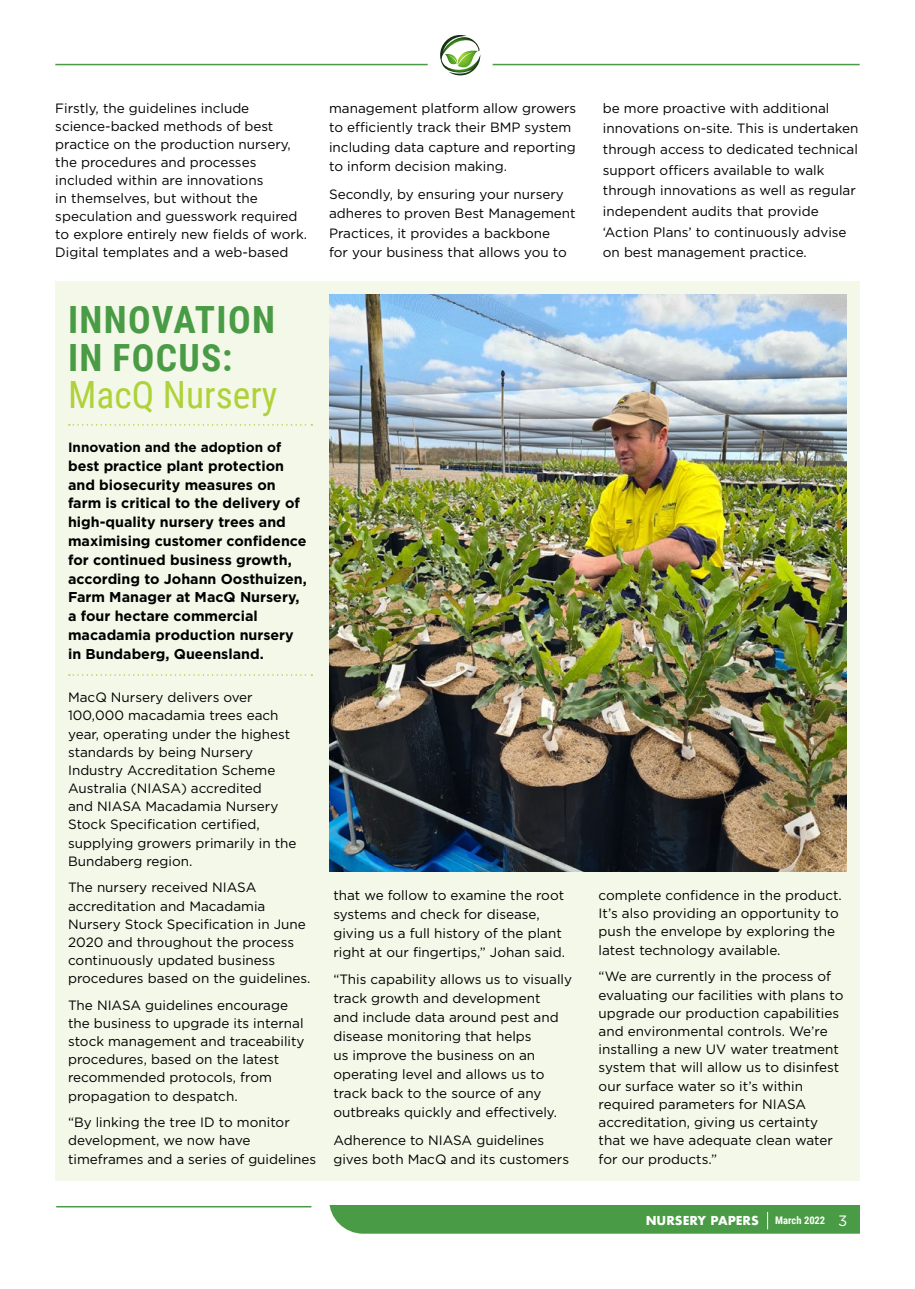
<style>
.page{position:relative;width:915px;height:1289px;background:#fff}
.page>*{position:absolute;margin:0;border:0;box-sizing:border-box;transform-origin:0 0}
.t1{font:700 37.5px/37.5px "Roboto Condensed";letter-spacing:.035em;color:#4a9b45}
.t2{font:37.5px "Roboto Condensed";color:#afd23b}
.t3{font:700 14.25px/18.8px "Gotham";color:#000}
.t4{font:13.5px/18.1px "Gotham";color:#000}
.t5{font:700 13.5px "Gotham";color:#000}
.t6{font:700 12px "Futura";color:#fff}
.t7{font:700 10.5px "Roboto Condensed";color:#fff}
.s1{font-family:"Gotham";font-weight:400;font-size:15px}
</style>
<div class="page">
<hr style="left:492px;top:64px;width:367px;height:1px;background:#4a9b45">
<hr style="left:55px;top:64px;width:372px;height:1px;background:#4a9b45">
<svg style="left:440px;top:35px;width:40px;height:40px"></svg>
<div style="left:55px;top:281px;width:804px;height:899px;background:#f4f8e9"></div>
<hr style="left:56px;top:1205px;width:255px;height:2px;background:#4a9b45">
<div style="left:329px;top:1205px;width:530px;height:28px;background:#4a9b45"></div>
<svg style="left:69px;top:424px;width:243px;height:1px"></svg>
<svg style="left:69px;top:674px;width:243px;height:1px"></svg>
<img style="left:329px;top:294px;width:517px;height:578px">
<p class="t4" style="left:55px;top:99px;width:253px">Firstly, the guidelines include science-backed methods of best practice on the production nursery, the procedures and processes included within are innovations<br>in themselves, but without the speculation and guesswork required to explore entirely new fields of work.<br>Digital templates and a web-based</p>
<p class="t4" style="left:329px;top:98px;width:248px;line-height:19.4px">management platform allow growers to efficiently track their BMP system including data capture and reporting to inform decision making.</p>
<p class="t4" style="left:329px;top:184px;width:248px;line-height:19.4px">Secondly, by ensuring your nursery adheres to proven Best Management Practices, it provides a backbone<br>for your business that allows you to</p>
<h1 class="t1" style="left:68px;top:300px;width:208px">INNOVATION<br>IN FOCUS:</h1>
<h1 class="t2" style="left:68px;top:369px;width:211px">MacQ Nursery</h1>
<p class="t5" style="left:68px;top:438px;width:215px">Innovation and the adoption of</p>
<p class="t3" style="left:68px;top:456px;width:240px">best practice plant protection and biosecurity measures on farm is critical to the delivery of high-quality nursery trees and maximising customer confidence for continued business growth, according to Johann Oosthuizen,<br>Farm Manager at MacQ Nursery, a four hectare commercial macadamia production nursery in Bundaberg, Queensland.</p>
<p class="t4" style="left:68px;top:688px;width:230px">MacQ Nursery delivers over<br>100,000 macadamia trees each year, operating under the highest standards by being Nursery<br>Industry Accreditation Scheme<br>Australia (NIASA) accredited<br>and NIASA Macadamia Nursery<br>Stock Specification certified, supplying growers primarily in the<br>Bundaberg region.</p>
<p class="t4" style="left:68px;top:878px;width:244px">The nursery received NIASA accreditation and Macadamia<br>Nursery Stock Specification in June<br>2020 and throughout the process continuously updated business procedures based on the guidelines.</p>
<p class="t4" style="left:68px;top:995px;width:238px">The NIASA guidelines encourage the business to upgrade its internal stock management and traceability procedures, based on the latest recommended protocols, from propagation to despatch.</p>
<p class="t4" style="left:68px;top:1113px;width:250px">“By linking the tree ID to monitor development, we now have timeframes and a series of guidelines</p>
<p class="t4" style="left:333px;top:885px;width:233px;line-height:18.9px">that we follow to examine the root systems and check for disease, giving us a full history of the plant right at our fingertips,” Johan said.</p>
<p class="t4" style="left:333px;top:969px;width:240px;line-height:18.9px">“This capability allows us to visually track growth and development<br>and include data around pest and disease monitoring that helps<br>us improve the business on an operating level and allows us to track back to the source of any outbreaks quickly and effectively.</p>
<p class="t4" style="left:333px;top:1129px;width:237px;line-height:18.9px">Adherence to NIASA guidelines gives both MacQ and its customers</p>
<p class="t4" style="left:602px;top:97px;width:257px;line-height:20.5px">be more proactive with additional innovations on-site. This is undertaken through access to dedicated technical support officers available to walk through innovations as well as regular independent audits that provide ‘Action Plans’ to continuously advise on best management practice.</p>
<p class="t4" style="left:598px;top:885px;width:245px">complete confidence in the product.<br>It’s also providing an opportunity to push the envelope by exploring the latest technology available.</p>
<p class="t4" style="left:598px;top:967px;width:246px">“We are currently in the process of evaluating our facilities with plans to upgrade our production capabilities and environmental controls. We’re installing a new UV water treatment system that will allow us to disinfest our surface water so it’s within required parameters for NIASA accreditation, giving us certainty that we have adequate clean water for our products.”</p>
<p class="t6" style="left:645px;top:1211px;width:115px">NURSERY PAPERS</p>
<p class="t7" style="left:775px;top:1213px;width:73px">March 2022 <span class="s1">3</span></p>
</div>
